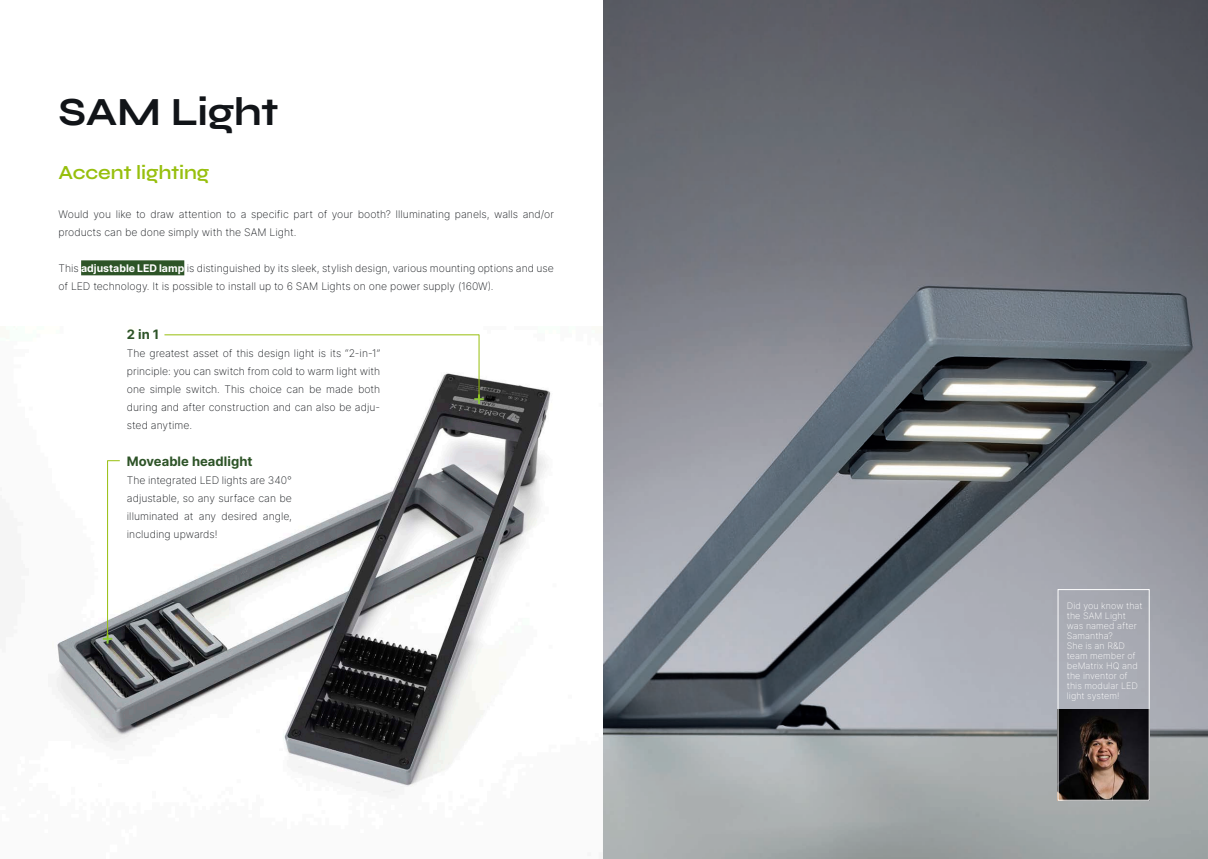
<style>
.page{position:relative;width:1208px;height:859px;background:#fff}
.page>*{position:absolute;margin:0;border:0;box-sizing:border-box;transform-origin:0 0}
.Title_Black{font:700 40px "Syne";letter-spacing:-.015em;color:#111418}
.Sub_Title_Green{font:600 20px "Syne";letter-spacing:-.005em;color:#97bf0d}
.Small_Sub_Title{font:700 13px "Inter";letter-spacing:.005em;color:#2d5327}
.t1{font:200 10.5px/18px "Inter";color:#111418}
.t2{font:200 9px/10px "Inter";letter-spacing:.01em;color:#fff}
.s1{font-weight:700;color:#fff}
</style>
<div class="page">
<img style="left:56px;top:327px;width:548px;height:532px">
<div style="left:81px;top:260px;width:103px;height:15px;background:#2d5427"></div>
<svg style="left:103px;top:634px;width:9px;height:10px"></svg>
<hr style="left:107px;top:461px;width:1px;height:178px;background:#97bf0d">
<svg style="left:107px;top:460px;width:13px;height:1px"></svg>
<svg style="left:474px;top:394px;width:10px;height:10px"></svg>
<hr style="left:479px;top:335px;width:1px;height:64px;background:#97bf0d">
<hr style="left:164px;top:335px;width:315px;height:1px;background:#97bf0d">
<img style="left:604px;top:0;width:604px;height:859px">
<img style="left:1059px;top:709px;width:88px;height:89px">
<div style="left:1057px;top:589px;width:92px;height:211px;border:1px solid #fff"></div>
<p class="Title_Black" style="left:59px;top:87px;width:221px">SAM Light</p>
<p class="Sub_Title_Green" style="left:59px;top:160px;width:152px">Accent lighting</p>
<p class="t1" style="left:59px;top:205px;width:497px">Would you like to draw attention to a specific part of your booth? Illuminating panels, walls and/or products can be done simply with the SAM Light.</p>
<p class="t1" style="left:59px;top:259px;width:497px">This <span class="s1">adjustable LED lamp</span> is distinguished by its sleek, stylish design, various mounting options and use of LED technology. It is possible to install up to 6 SAM Lights on one power supply (160W).</p>
<p class="Small_Sub_Title" style="left:127px;top:325px;width:34px">2 in 1</p>
<p class="t1" style="left:127px;top:344px;width:255px;text-align:justify">The greatest asset of this design light is its “2-in-1” principle: you can switch from cold to warm light with one simple switch. This choice can be made both during and after construction and can also be adju&shy;sted anytime.</p>
<p class="Small_Sub_Title" style="left:127px;top:452px;width:127px">Moveable headlight</p>
<p class="t1" style="left:127px;top:471px;width:167px;text-align:justify">The integrated LED lights are 340° adjustable, so any surface can be illuminated at any desired angle, including upwards!</p>
<p class="t2" style="left:1066px;top:600px;width:77px">Did you know that the SAM Light was named after<br>Samantha?</p>
<p class="t2" style="left:1066px;top:640px;width:73px">She is an R&amp;D team member of beMatrix HQ and the inventor of this modular LED light system!</p>
</div>
